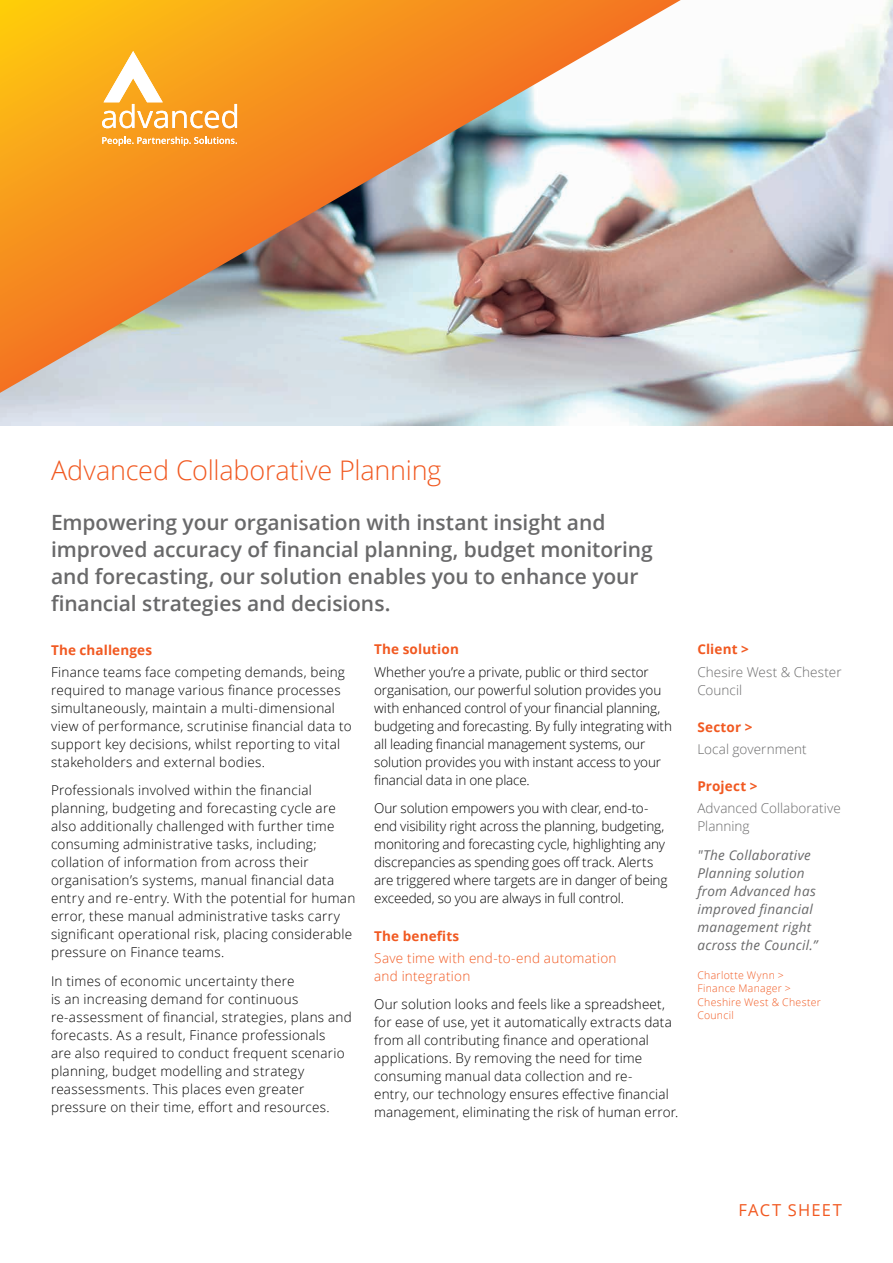
<style>
.page{position:relative;width:893px;height:1263px;background:#fff}
.page>*{position:absolute;margin:0;border:0;box-sizing:border-box;transform-origin:0 0}
.t1{font:300 27px "Open Sans";letter-spacing:-.005em;color:#f15921}
.t2{font:600 21px/27px "Open Sans";letter-spacing:-.005em;color:#69696a}
.t3{font:16.5px "Open Sans";letter-spacing:.07em;color:#f15921}
.t4{font:300 13.5px/18px "Open Sans";letter-spacing:.015em;color:#000}
.t5{font:300 13.5px/18px "Open Sans";letter-spacing:-.01em;color:#000}
.t6{font:italic 13.5px/18px "Open Sans";letter-spacing:.02em;color:#69696a}
.t7{font:300 13.5px/18px "Open Sans";letter-spacing:.005em;color:#69696a}
.t8{font:700 13.5px "Open Sans";letter-spacing:.01em;color:#f15921}
.t9{font:300 13.5px/18px "Open Sans";letter-spacing:.02em;color:#f15921}
.t10{font:300 10.5px/13.5px "Open Sans";letter-spacing:.03em;color:#f15921}
</style>
<div class="page">
<img style="left:0;top:0;width:893px;height:425px">
<img style="left:0;top:0;width:703px;height:400px">
<svg style="left:102px;top:137px;width:135px;height:9px"></svg>
<svg style="left:102px;top:51px;width:135px;height:77px"></svg>
<h1 class="t1" style="left:51px;top:452px;width:392px">Advanced Collaborative Planning</h1>
<h2 class="t2" style="left:51px;top:508px;width:603px">Empowering your organisation with instant insight and improved accuracy of financial planning, budget monitoring and forecasting, our solution enables you to enhance your financial strategies and decisions.</h2>
<p class="t8" style="left:51px;top:640px;width:103px">The challenges</p>
<p class="t4" style="left:51px;top:662px;width:302px">Finance teams face competing demands, being required to manage various finance processes simultaneously, maintain a multi-dimensional view of performance, scrutinise financial data to support key decisions, whilst reporting to vital stakeholders and external bodies.</p>
<p class="t4" style="left:51px;top:781px;width:306px">Professionals involved within the financial planning, budgeting and forecasting cycle are also additionally challenged with further time consuming administrative tasks, including; collation of information from across their organisation’s systems, manual financial data entry and re-entry. With the potential for human error, these manual administrative tasks carry significant operational risk, placing considerable pressure on Finance teams.</p>
<p class="t4" style="left:51px;top:972px;width:302px">In times of economic uncertainty there<br>is an increasing demand for continuous re-assessment of financial, strategies, plans and forecasts. As a result, Finance professionals<br>are also required to conduct frequent scenario planning, budget modelling and strategy reassessments. This places even greater pressure on their time, effort and resources.</p>
<p class="t8" style="left:374px;top:640px;width:86px">The solution</p>
<p class="t5" style="left:374px;top:662px;width:299px">Whether you’re a private, public or third sector organisation, our powerful solution provides you with enhanced control of your financial planning, budgeting and forecasting. By fully integrating with all leading financial management systems, our solution provides you with instant access to your financial data in one place.</p>
<p class="t5" style="left:374px;top:799px;width:295px">Our solution empowers you with clear, end-to&shy;end visibility right across the planning, budgeting, monitoring and forecasting cycle, highlighting any discrepancies as spending goes off track. Alerts are triggered where targets are in danger of being exceeded, so you are always in full control.</p>
<p class="t8" style="left:374px;top:926px;width:87px">The benefits</p>
<p class="t9" style="left:374px;top:948px;width:244px">Save time with end-to-end automation and integration</p>
<p class="t4" style="left:374px;top:995px;width:306px">Our solution looks and feels like a spreadsheet, for ease of use, yet it automatically extracts data from all contributing finance and operational applications. By removing the need for time consuming manual data collection and re-<br>entry, our technology ensures effective financial management, eliminating the risk of human error.</p>
<p class="t8" style="left:697px;top:640px;width:53px">Client &gt;</p>
<p class="t7" style="left:697px;top:662px;width:146px">Chesire West &amp; Chester<br>Council</p>
<p class="t8" style="left:697px;top:717px;width:57px">Sector &gt;</p>
<p class="t7" style="left:697px;top:740px;width:111px">Local government</p>
<p class="t8" style="left:697px;top:777px;width:62px">Project &gt;</p>
<p class="t7" style="left:697px;top:799px;width:145px">Advanced Collaborative<br>Planning</p>
<p class="t6" style="left:697px;top:846px;width:122px">"The Collaborative<br>Planning solution from Advanced has improved financial management right across the Council.”</p>
<p class="t10" style="left:697px;top:968px;width:125px">Charlotte Wynn &gt;<br>Finance Manager &gt;<br>Cheshire West &amp; Chester<br>Council</p>
<p class="t3" style="left:739px;top:1199px;width:105px">FACT SHEET</p>
</div>
